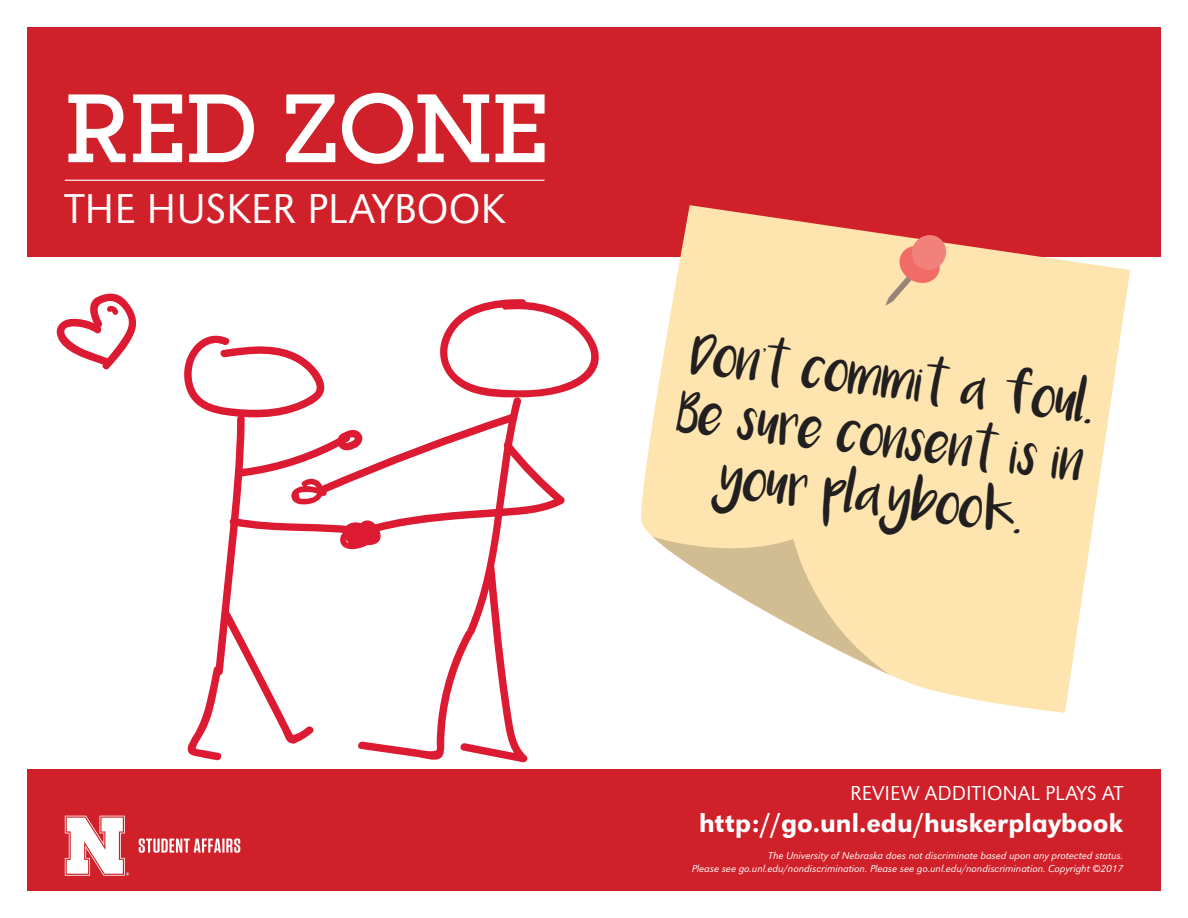
<style>
.page{position:relative;width:1188px;height:918px;background:#fff}
.page>*{position:absolute;margin:0;border:0;box-sizing:border-box;transform-origin:0 0}
.t1{font:500 94.8px "Lubalin Graph IT Cfor UNL";color:#fff}
.t2{font:300 43.35px "URW Grotesk";color:#fff}
.t3{font:31.65px/59.2px "Luna";color:#211f1f;text-align:center}
.t4{font:500 27px "URW Grotesk";color:#fff}
.t5{font:300 21px "URW Grotesk";color:#fff}
.t6{font:italic 300 10.5px/12.6px "URW Grotesk";color:#fff;text-align:right}
</style>
<div class="page">
<div style="left:27px;top:27px;width:1134px;height:864px;background:#d02029"></div>
<div style="left:17px;top:257px;width:1156px;height:512px;background:#fff"></div>
<hr style="left:65px;top:180px;width:480px;height:1px;background:#fff">
<svg style="left:139px;top:838px;width:101px;height:15px"></svg>
<svg style="left:65px;top:816px;width:64px;height:60px"></svg>
<svg style="left:184px;top:299px;width:415px;height:464px"></svg>
<svg style="left:641px;top:205px;width:489px;height:508px;fill:#fee4af"></svg>
<svg style="left:652px;top:537px;width:238px;height:138px"></svg>
<svg style="left:885px;top:233px;width:64px;height:73px;background:#f3af90"></svg>
<svg style="left:56px;top:293px;width:81px;height:77px"></svg>
<h1 class="t1" style="left:65px;top:69px;width:485px">RED ZONE</h1>
<h2 class="t2" style="left:65px;top:184px;width:441px">THE HUSKER PLAYBOOK</h2>
<h3 class="t3" style="left:687px;top:333px;width:413px;rotate:7deg">Don’t commit a foul.<br>Be sure consent is in your playbook.</h3>
<h3 class="t5" style="left:850px;top:781px;width:275px">REVIEW ADDITIONAL PLAYS AT</h3>
<h3 class="t4" style="left:699px;top:807px;width:426px">http://go.unl.edu/huskerplaybook</h3>
<p class="t6" style="left:692px;top:849px;width:433px">The University of Nebraska does not discriminate based upon any protected status.<br>Please see go.unl.edu/nondiscrimination. Please see go.unl.edu/nondiscrimination. Copyright ©2017</p>
</div>
